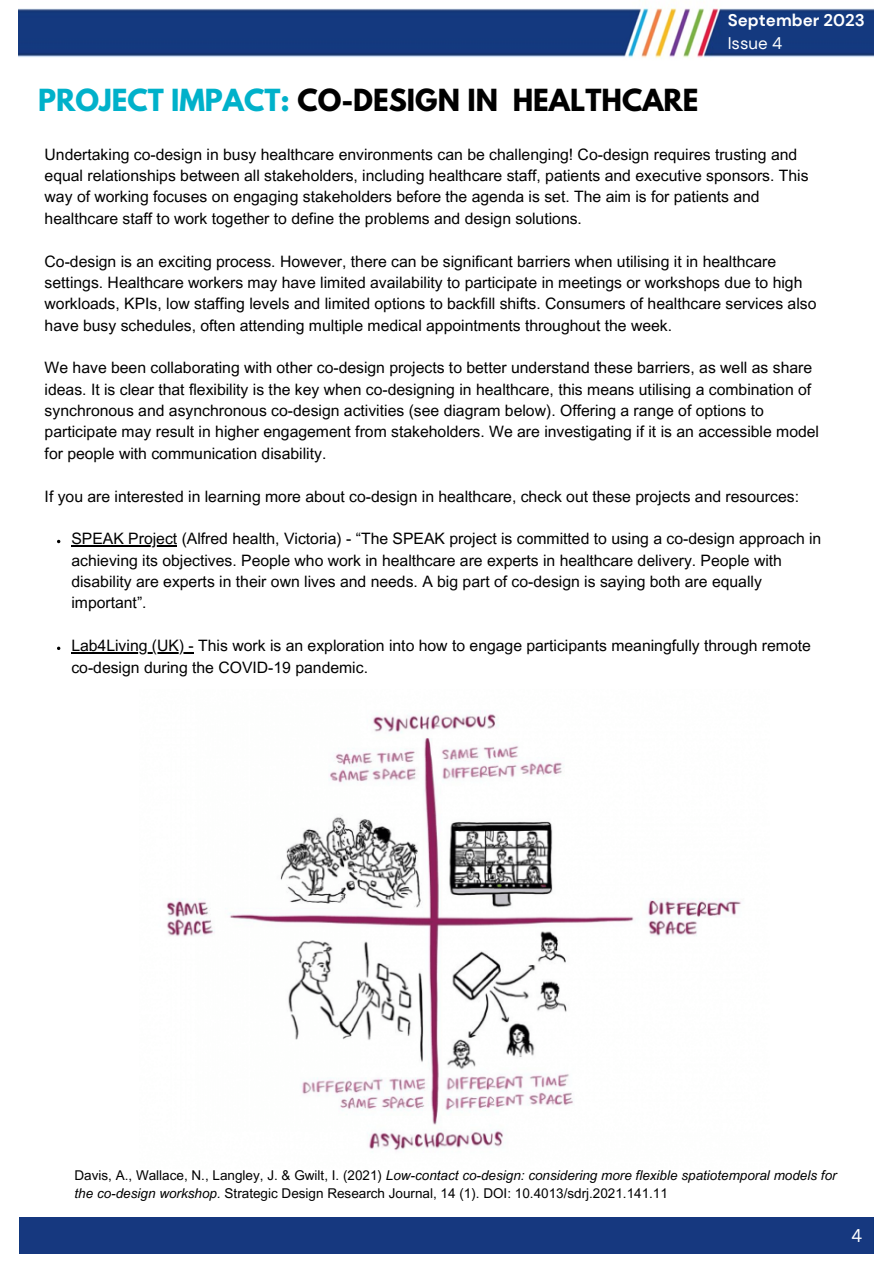
<style>
.page{position:relative;width:893px;height:1264px;background:#fff}
.page>*{position:absolute;margin:0;border:0;box-sizing:border-box;transform-origin:0 0}
.t1{font:700 27px "League Spartan";color:#000}
.t2{font:18px "Canva Sans";color:#fff}
.t3{font:700 16.8px "DM Sans";color:#fff}
.t4{font:16.8px "DM Sans";color:#fff}
.t5{font:15.75px/21.3px "Arial MT Pro";color:#000}
.t6{font:13.5px/18px "Arial MT Pro";color:#000}
.s1{color:#00b1ca}
.s2{font-style:italic}
</style>
<div class="page">
<img style="left:18px;top:8px;width:855px;height:50px">
<div style="left:19px;top:1217px;width:854px;height:35px;background:#16387f"></div>
<img style="left:166px;top:711px;width:575px;height:440px">
<hr style="left:71px;top:545px;width:106px;height:1px;background:#000">
<hr style="left:71px;top:652px;width:123px;height:1px;background:#000">
<p class="t1" style="left:38px;top:87px;width:662px"><span class="s1">PROJECT IMPACT:</span> CO-DESIGN IN HEALTHCARE</p>
<p class="t3" style="left:727px;top:10px;width:138px">September 2023</p>
<p class="t4" style="left:727px;top:32px;width:56px">Issue 4</p>
<p class="t5" style="left:45px;top:145px;width:765px">Undertaking co-design in busy healthcare environments can be challenging! Co-design requires trusting and equal relationships between all stakeholders, including healthcare staff, patients and executive sponsors. This way of working focuses on engaging stakeholders before the agenda is set. The aim is for patients and healthcare staff to work together to define the problems and design solutions.</p>
<p class="t5" style="left:45px;top:252px;width:773px">Co-design is an exciting process. However, there can be significant barriers when utilising it in healthcare settings. Healthcare workers may have limited availability to participate in meetings or workshops due to high workloads, KPIs, low staffing levels and limited options to backfill shifts. Consumers of healthcare services also have busy schedules, often attending multiple medical appointments throughout the week.</p>
<p class="t5" style="left:45px;top:359px;width:776px">We have been collaborating with other co-design projects to better understand these barriers, as well as share ideas. It is clear that flexibility is the key when co-designing in healthcare, this means utilising a combination of synchronous and asynchronous co-design activities (see diagram below). Offering a range of options to participate may result in higher engagement from stakeholders. We are investigating if it is an accessible model for people with communication disability.</p>
<p class="t5" style="left:45px;top:487px;width:755px">If you are interested in learning more about co-design in healthcare, check out these projects and resources:</p>
<p class="t5" style="left:71px;top:530px;width:751px">SPEAK Project (Alfred health, Victoria) - “The SPEAK project is committed to using a co-design approach in achieving its objectives. People who work in healthcare are experts in healthcare delivery. People with disability are experts in their own lives and needs. A big part of co-design is saying both are equally important”.</p>
<p class="t5" style="left:71px;top:637px;width:741px">Lab4Living (UK) - This work is an exploration into how to engage participants meaningfully through remote co-design during the COVID-19 pandemic.</p>
<p class="t6" style="left:75px;top:1167px;width:763px">Davis, A., Wallace, N., Langley, J. &amp; Gwilt, I. (2021) <span class="s2">Low-contact co-design: considering more flexible spatiotemporal models for the co-design workshop.</span> Strategic Design Research Journal, 14 (1). DOI: 10.4013/sdrj.2021.141.11</p>
<p class="t2" style="left:851px;top:1222px;width:12px">4</p>
</div>
